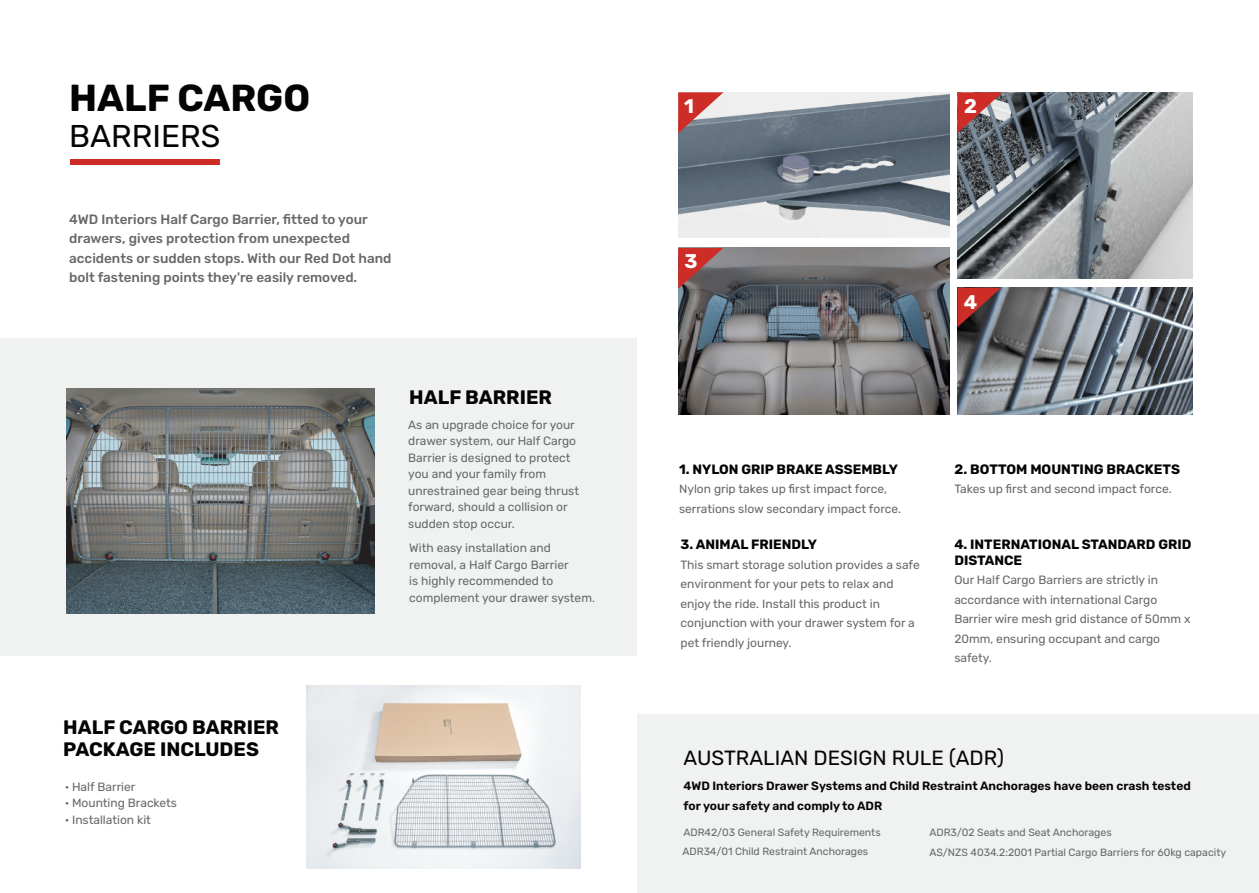
<style>
.page{position:relative;width:1259px;height:893px;background:#fff}
.page>*{position:absolute;margin:0;border:0;box-sizing:border-box;transform-origin:0 0}
.t1{font:700 37.65px "Rubik";color:#040503}
.t2{font:31.5px "Rubik";color:#040503}
.t3{font:20.55px "Rubik";color:#040503}
.t4{font:700 19.8px "Rubik";color:#fff}
.t5{font:700 19.5px/22.5px "Rubik";color:#040503}
.t6{font:700 13.65px "Rubik";color:#040503}
.t7{font:500 13.5px/19.5px "Rubik";color:#676868}
.t8{font:700 13.5px/15.6px "Rubik";color:#040503}
.t9{font:12px/16.5px "Rubik";color:#676868}
.t10{font:600 12px/19.5px "Rubik";color:#040503}
.t11{font:10.5px "Rubik";color:#676868}
.s1{font-family:"Koz Go Pr 6 N"}
</style>
<div class="page">
<div style="left:615px;top:714px;width:644px;height:179px;background:#f0f1f1"></div>
<img style="left:957px;top:92px;width:236px;height:187px">
<svg style="left:957px;top:92px;width:45px;height:41px;background:#a75a5a"></svg>
<img style="left:678px;top:92px;width:271px;height:145px">
<svg style="left:678px;top:92px;width:45px;height:41px;background:#b96c6d"></svg>
<img style="left:957px;top:288px;width:236px;height:126px">
<svg style="left:957px;top:288px;width:44px;height:39px;background:#893d3d"></svg>
<img style="left:678px;top:248px;width:271px;height:166px">
<svg style="left:678px;top:248px;width:45px;height:41px;background:#9b4b49"></svg>
<div style="left:0;top:0;width:636px;height:893px;background:#fff"></div>
<div style="left:0;top:338px;width:636px;height:318px;background:#f0f1f1"></div>
<div style="left:70px;top:159px;width:149px;height:6px;background:#ce2d27"></div>
<img style="left:67px;top:389px;width:308px;height:224px">
<img style="left:306px;top:686px;width:274px;height:182px">
<h1 class="t1" style="left:69px;top:76px;width:242px">HALF CARGO</h1>
<h2 class="t2" style="left:69px;top:118px;width:153px">BARRIERS</h2>
<p class="t7" style="left:69px;top:210px;width:324px">4WD Interiors Half Cargo Barrier, fitted to your drawers, gives protection from unexpected accidents or sudden stops. With our Red Dot hand bolt fastening points they're easily removed.</p>
<h3 class="t5" style="left:409px;top:387px;width:144px">HALF BARRIER</h3>
<p class="t9" style="left:408px;top:417px;width:172px">As an upgrade choice for your drawer system, our Half Cargo<br>Barrier is designed to protect you and your family from unrestrained gear being thrust forward, should a collision or sudden stop occur.</p>
<p class="t9" style="left:409px;top:540px;width:187px">With easy installation and removal, a Half Cargo Barrier<br>is highly recommended to complement your drawer system<span class="s1">.</span></p>
<h3 class="t5" style="left:63px;top:716px;width:217px">HALF CARGO BARRIER<br>PACKAGE INCLUDES</h3>
<p class="t9" style="left:65px;top:778px;width:113px">· Half Barrier<br>· Mounting Brackets · Installation kit</p>
<h3 class="t4" style="left:684px;top:94px;width:11px">1</h3>
<h3 class="t4" style="left:964px;top:94px;width:14px">2</h3>
<h3 class="t4" style="left:684px;top:249px;width:15px">3</h3>
<h3 class="t4" style="left:963px;top:290px;width:15px">4</h3>
<p class="t8" style="left:679px;top:462px;width:220px">1. NYLON GRIP BRAKE ASSEMBLY</p>
<p class="t9" style="left:679px;top:480px;width:224px;line-height:19.5px">Nylon grip takes up first impact force, serrations slow secondary impact force.</p>
<p class="t8" style="left:680px;top:537px;width:138px">3. ANIMAL FRIENDLY</p>
<p class="t9" style="left:680px;top:555px;width:241px;line-height:19.5px">This smart storage solution provides a safe environment for your pets to relax and enjoy the ride. Install this product in conjunction with your drawer system for a pet friendly journey.</p>
<p class="t6" style="left:954px;top:461px;width:227px">2. BOTTOM MOUNTING BRACKETS</p>
<p class="t9" style="left:954px;top:481px;width:219px">Takes up first and second impact force.</p>
<p class="t8" style="left:954px;top:537px;width:239px">4. INTERNATIONAL STANDARD GRID<br>DISTANCE</p>
<p class="t9" style="left:954px;top:571px;width:238px;line-height:19.5px">Our Half Cargo Barriers are strictly in accordance with international Cargo<br>Barrier wire mesh grid distance of 50mm x<br>20mm, ensuring occupant and cargo safety.</p>
<h3 class="t3" style="left:683px;top:746px;width:322px">AUSTRALIAN DESIGN RULE (ADR)</h3>
<p class="t10" style="left:683px;top:776px;width:509px">4WD Interiors Drawer Systems and Child Restraint Anchorages have been crash tested for your safety and comply to ADR</p>
<p class="t11" style="left:683px;top:827px;width:199px">ADR42/03 General Safety Requirements</p>
<p class="t11" style="left:929px;top:827px;width:184px">ADR3/02 Seats and Seat Anchorages</p>
<p class="t11" style="left:682px;top:846px;width:187px">ADR34/01 Child Restraint Anchorages</p>
<p class="t11" style="left:929px;top:847px;width:298px">AS/NZS 4034.2:2001 Partial Cargo Barriers for 60kg capacity</p>
</div>
